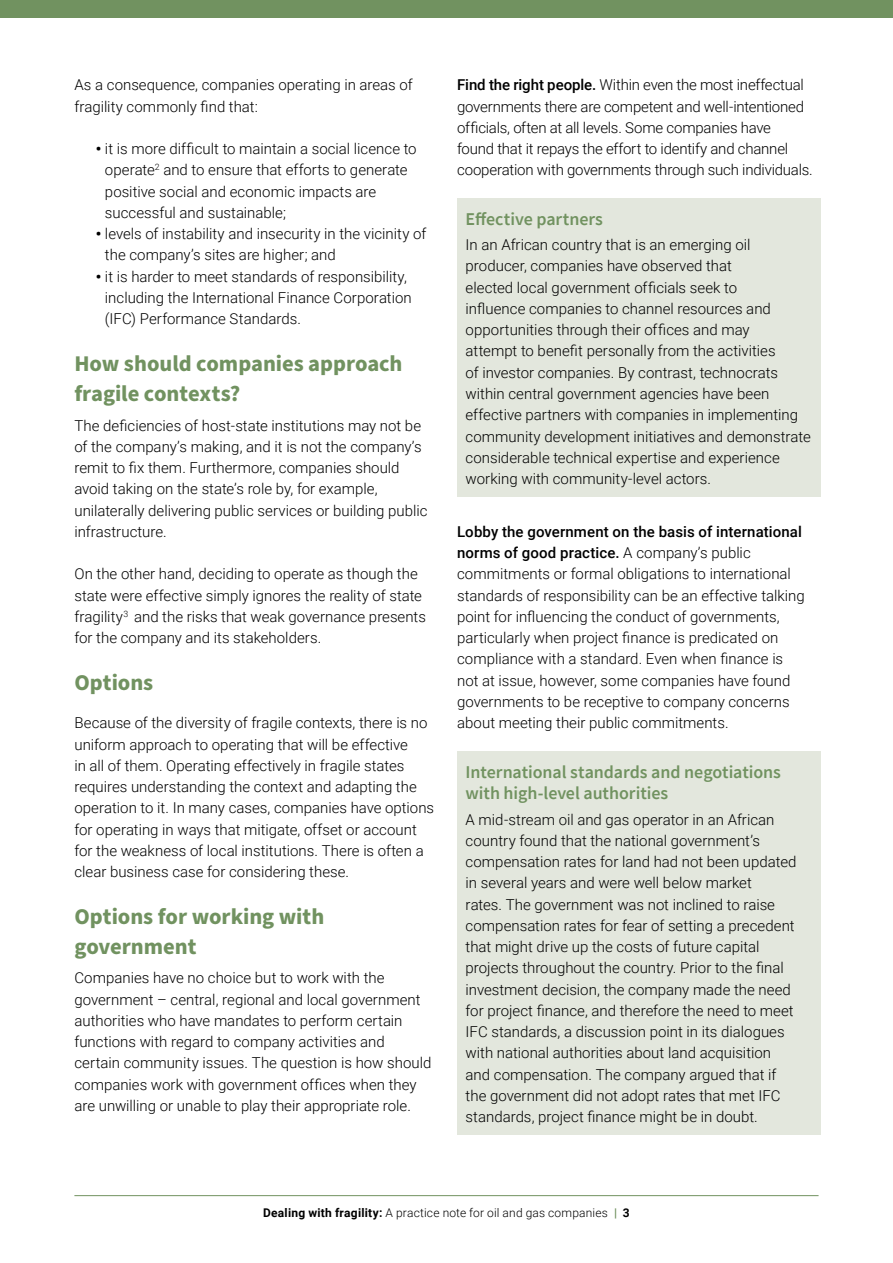
<style>
.page{position:relative;width:893px;height:1263px;background:#fff}
.page>*{position:absolute;margin:0;border:0;box-sizing:border-box;transform-origin:0 0}
.t1{font:700 22.5px/30px "Source Sans Pro";color:#719260}
.t2{font:600 18px/21.6px "Source Sans Pro";letter-spacing:-.005em;color:#719260}
.t3{font:300 15px/21.3px "Roboto";color:#000}
.t4{font:300 12px "Roboto";letter-spacing:.015em;color:#000}
.s1{font-weight:900}
.s2{font-weight:500}
.s3{font-weight:700}
.s4{font-weight:700;color:#719260}
</style>
<div class="page">
<div style="left:457px;top:198px;width:363px;height:299px;background:#e3e7dd"></div>
<div style="left:457px;top:751px;width:363px;height:384px;background:#e3e7dd"></div>
<div style="left:0;top:0;width:893px;height:18px;background:#719260"></div>
<hr style="left:74px;top:1195px;width:745px;height:1px;background:#719260">
<p class="t3" style="left:74px;top:74px;width:340px">As a consequence, companies operating in areas of fragility commonly find that:</p>
<p class="t3" style="left:105px;top:138px;width:313px;text-indent:-9px"><span class="s1">•</span> it is more difficult to maintain a social licence to operate<sup>2</sup> and to ensure that efforts to generate positive social and economic impacts are successful and sustainable;</p>
<p class="t3" style="left:105px;top:223px;width:323px;text-indent:-9px"><span class="s1">•</span> levels of instability and insecurity in the vicinity of the company’s sites are higher; and</p>
<p class="t3" style="left:105px;top:265px;width:308px;text-indent:-9px"><span class="s1">•</span> it is harder to meet standards of responsibility, including the International Finance Corporation (IFC) Performance Standards.</p>
<h1 class="t1" style="left:74px;top:349px;width:330px">How should companies approach fragile contexts?</h1>
<p class="t3" style="left:74px;top:414px;width:355px">The deficiencies of host-state institutions may not be of the company’s making, and it is not the company’s remit to fix them. Furthermore, companies should avoid taking on the state’s role by, for example, unilaterally delivering public services or building public infrastructure.</p>
<p class="t3" style="left:74px;top:563px;width:353px">On the other hand, deciding to operate as though the state were effective simply ignores the reality of state fragility<sup>3</sup> and the risks that weak governance presents for the company and its stakeholders.</p>
<h1 class="t1" style="left:74px;top:668px;width:80px">Options</h1>
<p class="t3" style="left:74px;top:712px;width:361px">Because of the diversity of fragile contexts, there is no uniform approach to operating that will be effective<br>in all of them. Operating effectively in fragile states requires understanding the context and adapting the operation to it. In many cases, companies have options for operating in ways that mitigate, offset or account for the weakness of local institutions. There is often a clear business case for considering these.</p>
<h1 class="t1" style="left:74px;top:902px;width:251px">Options for working with government</h1>
<p class="t3" style="left:74px;top:967px;width:358px">Companies have no choice but to work with the government – central, regional and local government authorities who have mandates to perform certain functions with regard to company activities and certain community issues. The question is how should companies work with government offices when they are unwilling or unable to play their appropriate role.</p>
<p class="t3" style="left:457px;top:74px;width:357px"><span class="s2">Find the right people.</span> Within even the most ineffectual governments there are competent and well-intentioned officials, often at all levels. Some companies have<br>found that it repays the effort to identify and channel cooperation with governments through such individuals.</p>
<p class="t2" style="left:466px;top:208px;width:139px">Effective partners</p>
<p class="t3" style="left:466px;top:234px;width:347px">In an African country that is an emerging oil producer, companies have observed that<br>elected local government officials seek to<br>influence companies to channel resources and opportunities through their offices and may<br>attempt to benefit personally from the activities<br>of investor companies. By contrast, technocrats within central government agencies have been effective partners with companies in implementing community development initiatives and demonstrate considerable technical expertise and experience working with community-level actors.</p>
<p class="t3" style="left:457px;top:520px;width:349px"><span class="s2">Lobby the government on the basis of international norms of good practice.</span> A company’s public commitments or formal obligations to international standards of responsibility can be an effective talking point for influencing the conduct of governments, particularly when project finance is predicated on compliance with a standard. Even when finance is not at issue, however, some companies have found governments to be receptive to company concerns about meeting their public commitments.</p>
<p class="t2" style="left:466px;top:761px;width:317px">International standards and negotiations with high-level authorities</p>
<p class="t3" style="left:466px;top:808px;width:332px">A mid-stream oil and gas operator in an African country found that the national government’s compensation rates for land had not been updated in several years and were well below market<br>rates. The government was not inclined to raise compensation rates for fear of setting a precedent that might drive up the costs of future capital projects throughout the country. Prior to the final investment decision, the company made the need for project finance, and therefore the need to meet IFC standards, a discussion point in its dialogues with national authorities about land acquisition and compensation. The company argued that if the government did not adopt rates that met IFC standards, project finance might be in doubt.</p>
<p class="t4" style="left:263px;top:1204px;width:368px"><span class="s3">Dealing with fragility:</span> A practice note for oil and gas companies <span class="s4">|</span> <span class="s3">3</span></p>
</div>
